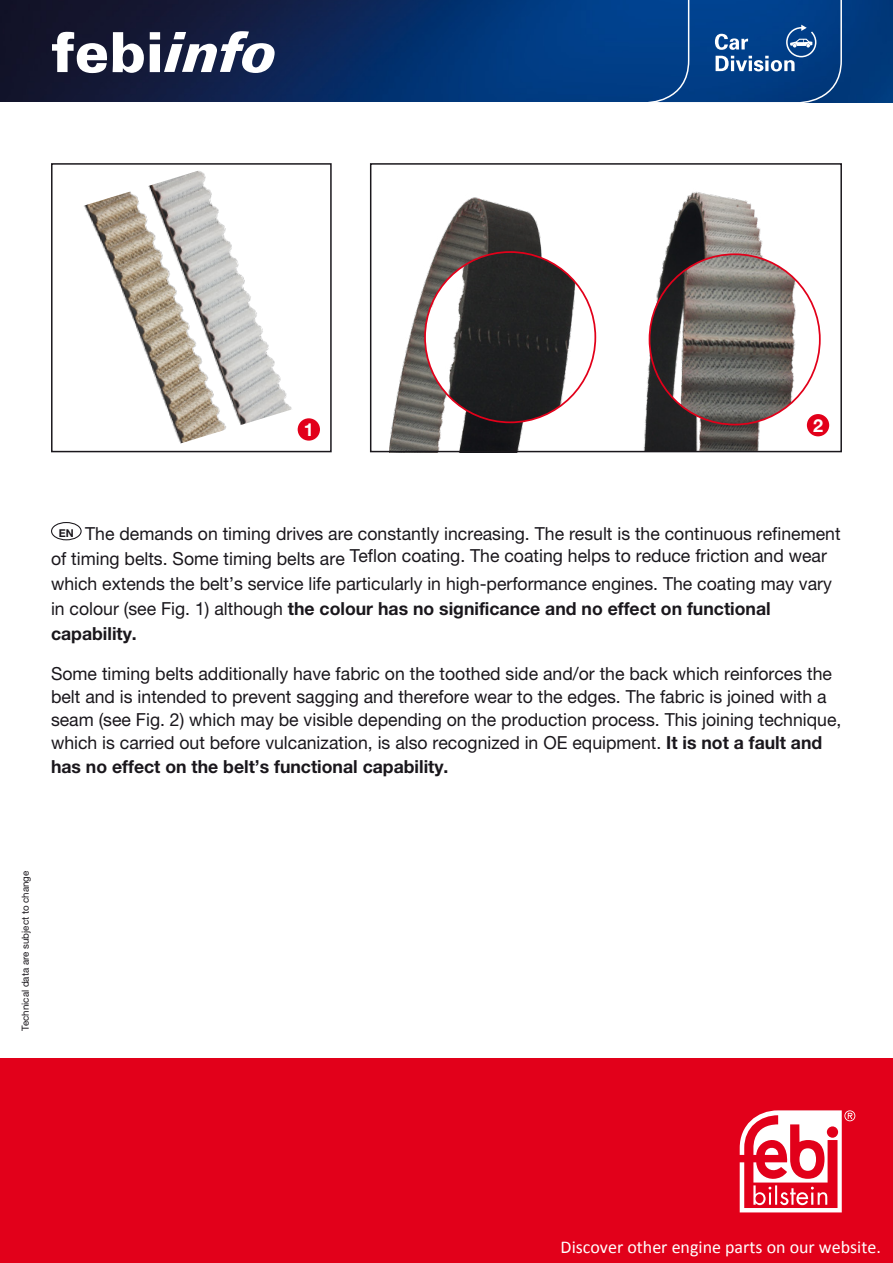
<style>
.page{position:relative;width:893px;height:1263px;background:#fff}
.page>*{position:absolute;margin:0;border:0;box-sizing:border-box;transform-origin:0 0}
.t1{font:18px/23.2px "Helvetica Neue LT Std";color:#1a171c}
.t2{font:18px "Calibri";color:#fff}
.t3{font:700 18px "Helvetica Neue LT Std";color:#fff}
.t4{font:9.75px "Helvetica Neue LT Std";color:#1a171c}
.s1{font-weight:700}
</style>
<div class="page">
<div style="left:51px;top:163px;width:281px;height:289px;border:2px solid #1a171c"></div>
<div style="left:843px;top:0;width:50px;height:102px;background:#00387a"></div>
<svg style="left:690px;top:0;width:153px;height:103px;background:#064288"></svg>
<svg style="left:0;top:0;width:690px;height:103px;background:#0b2e64"></svg>
<svg style="left:715px;top:25px;width:101px;height:46px;background:#3667a1"></svg>
<div style="left:0;top:1059px;width:893px;height:204px;background:#e2001a"></div>
<svg style="left:740px;top:1110px;width:115px;height:102px"></svg>
<svg style="left:52px;top:31px;width:223px;height:42px"></svg>
<div style="left:51px;top:522px;width:31px;height:18px;border:1px solid #1a171c;border-radius:50%"></div>
<img style="left:68px;top:163px;width:230px;height:290px">
<img style="left:389px;top:197px;width:153px;height:252px">
<img style="left:425px;top:252px;width:160px;height:170px">
<img style="left:643px;top:191px;width:140px;height:258px">
<img style="left:649px;top:254px;width:171px;height:171px;border-radius:85px">
<div style="left:298px;top:418px;width:22px;height:23px;background:#e2001a;border-radius:50%"></div>
<div style="left:807px;top:414px;width:22px;height:22px;background:#e2001a;border-radius:50%"></div>
<div style="left:370px;top:163px;width:472px;height:289px;border:2px solid #1a171c"></div>
<p class="t3" style="left:304px;top:418px;width:12px">1</p>
<p class="t3" style="left:813px;top:414px;width:12px">2</p>
<p class="t1" style="left:51px;top:523px;width:791px;line-height:21.8px;text-indent:8px"><sup>EN</sup> The demands on timing drives are constantly increasing. The result is the continuous refinement of timing belts. Some timing belts are Teflon coating. The coating helps to reduce friction and wear</p>
<p class="t1" style="left:51px;top:571px;width:782px;line-height:24.8px">which extends the belt’s service life particularly in high-performance engines. The coating may vary in colour (see Fig. 1) although <span class="s1">the colour has no significance and no effect on functional capability.</span></p>
<p class="t1" style="left:51px;top:661px;width:792px">Some timing belts additionally have fabric on the toothed side and/or the back which reinforces the belt and is intended to prevent sagging and therefore wear to the edges. The fabric is joined with a seam (see Fig. 2) which may be visible depending on the production process. This joining technique, which is carried out before vulcanization, is also recognized in OE equipment. <span class="s1">It is not a fault and has no effect on the belt’s functional capability.</span></p>
<p class="t4" style="left:20px;top:1031px;width:161px;rotate:-90deg">Technical data are subject to change</p>
<p class="t2" style="left:561px;top:1234px;width:322px">Discover other engine parts on our website.</p>
</div>
